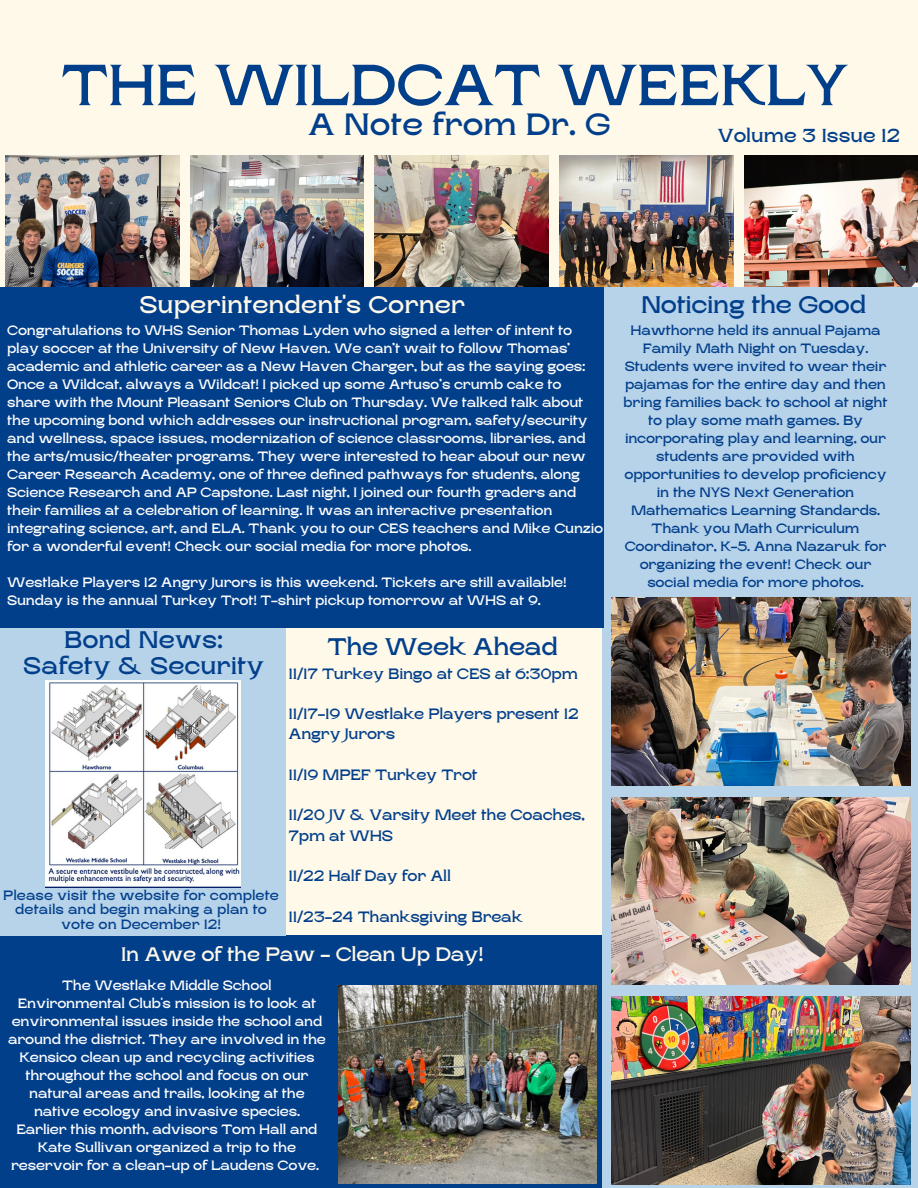
<style>
.page{position:relative;width:918px;height:1188px;background:#fff9ea}
.page>*{position:absolute;margin:0;border:0;box-sizing:border-box;transform-origin:0 0}
.t1{font:700 57.75px "Rasputin";color:#023f8b}
.t2{font:700 30.75px "Rasputin";color:#023f8b}
.t3{font:700 24px "Rasputin";letter-spacing:-.015em;color:#023f8b}
.t4{font:700 24px "Rasputin";color:#fff9ea}
.t5{font:700 19.5px "Rasputin";letter-spacing:-.015em;color:#fff9ea}
.t6{font:700 18.75px "Rasputin";color:#023f8b}
.t7{font:700 15px/20.2px "Rasputin";letter-spacing:-.015em;color:#023f8b}
.t8{font:700 13.5px/18px "Rasputin";letter-spacing:-.015em;color:#fff}
.t9{font:700 13.5px/18px "Rasputin";letter-spacing:-.015em;color:#023f8b;text-align:center}
</style>
<div class="page">
<div style="left:0;top:935px;width:602px;height:253px;background:#023f8b"></div>
<div style="left:602px;top:287px;width:316px;height:901px;background:#b7d3ea"></div>
<img style="left:611px;top:797px;width:299px;height:188px">
<img style="left:611px;top:996px;width:299px;height:188px">
<img style="left:611px;top:598px;width:299px;height:188px">
<div style="left:0;top:627px;width:285px;height:308px;background:#b7d3ea"></div>
<div style="left:0;top:288px;width:604px;height:340px;background:#023f8b"></div>
<img style="left:45px;top:681px;width:196px;height:207px">
<img style="left:338px;top:985px;width:259px;height:198px">
<img style="left:6px;top:156px;width:173px;height:130px">
<img style="left:190px;top:156px;width:174px;height:130px">
<img style="left:375px;top:156px;width:173px;height:130px">
<img style="left:559px;top:156px;width:174px;height:130px">
<img style="left:745px;top:156px;width:173px;height:130px">
<p class="t1" style="left:61px;top:53px;width:788px">THE WILDCAT WEEKLY</p>
<p class="t2" style="left:308px;top:107px;width:304px">A Note from Dr. G</p>
<p class="t6" style="left:718px;top:125px;width:184px">Volume 3 Issue 12</p>
<p class="t4" style="left:140px;top:292px;width:327px">Superintendent's Corner</p>
<p class="t3" style="left:641px;top:292px;width:227px">Noticing the Good</p>
<p class="t8" style="left:7px;top:321px;width:598px">Congratulations to WHS Senior Thomas Lyden who signed a letter of intent to play soccer at the University of New Haven. We can’t wait to follow Thomas’ academic and athletic career as a New Haven Charger, but as the saying goes:<br>Once a Wildcat, always a Wildcat! I picked up some Artuso’s crumb cake to share with the Mount Pleasant Seniors Club on Thursday. We talked talk about the upcoming bond which addresses our instructional program, safety/security and wellness, space issues, modernization of science classrooms, libraries, and the arts/music/theater programs. They were interested to hear about our new Career Research Academy, one of three defined pathways for students, along Science Research and AP Capstone. Last night, I joined our fourth graders and their families at a celebration of learning. It was an interactive presentation integrating science, art, and ELA. Thank you to our CES teachers and Mike Cunzio for a wonderful event! Check our social media for more photos.</p>
<p class="t8" style="left:7px;top:573px;width:561px">Westlake Players 12 Angry Jurors is this weekend. Tickets are still available!<br>Sunday is the annual Turkey Trot! T-shirt pickup tomorrow at WHS at 9.</p>
<p class="t3" style="left:64px;top:627px;width:160px">Bond News:</p>
<p class="t3" style="left:23px;top:653px;width:242px">Safety &amp; Security</p>
<p class="t9" style="left:3px;top:888px;width:277px;line-height:14.7px">Please visit the website for complete details and begin making a plan to vote on December 12!</p>
<p class="t3" style="left:327px;top:633px;width:232px">The Week Ahead</p>
<p class="t7" style="left:289px;top:664px;width:291px">11/17 Turkey Bingo at CES at 6:30pm</p>
<p class="t7" style="left:289px;top:704px;width:292px">11/17-19 Westlake Players present 12<br>Angry Jurors</p>
<p class="t7" style="left:289px;top:765px;width:191px">11/19 MPEF Turkey Trot</p>
<p class="t7" style="left:289px;top:805px;width:298px">11/20 JV &amp; Varsity Meet the Coaches,<br>7pm at WHS</p>
<p class="t7" style="left:289px;top:866px;width:164px">11/22 Half Day for All</p>
<p class="t7" style="left:289px;top:907px;width:236px">11/23-24 Thanksgiving Break</p>
<p class="t5" style="left:121px;top:944px;width:364px">In Awe of the Paw - Clean Up Day!</p>
<p class="t8" style="left:8px;top:977px;width:320px;text-align:center">The Westlake Middle School Environmental Club's mission is to look at environmental issues inside the school and around the district. They are involved in the Kensico clean up and recycling activities throughout the school and focus on our natural areas and trails, looking at the native ecology and invasive species.<br>Earlier this month, advisors Tom Hall and Kate Sullivan organized a trip to the reservoir for a clean-up of Laudens Cove.</p>
<p class="t9" style="left:624px;top:321px;width:265px">Hawthorne held its annual Pajama<br>Family Math Night on Tuesday.<br>Students were invited to wear their pajamas for the entire day and then bring families back to school at night to play some math games. By incorporating play and learning, our students are provided with opportunities to develop proficiency in the NYS Next Generation<br>Mathematics Learning Standards.<br>Thank you Math Curriculum<br>Coordinator, K-5. Anna Nazaruk for organizing the event! Check our social media for more photos.</p>
</div>
